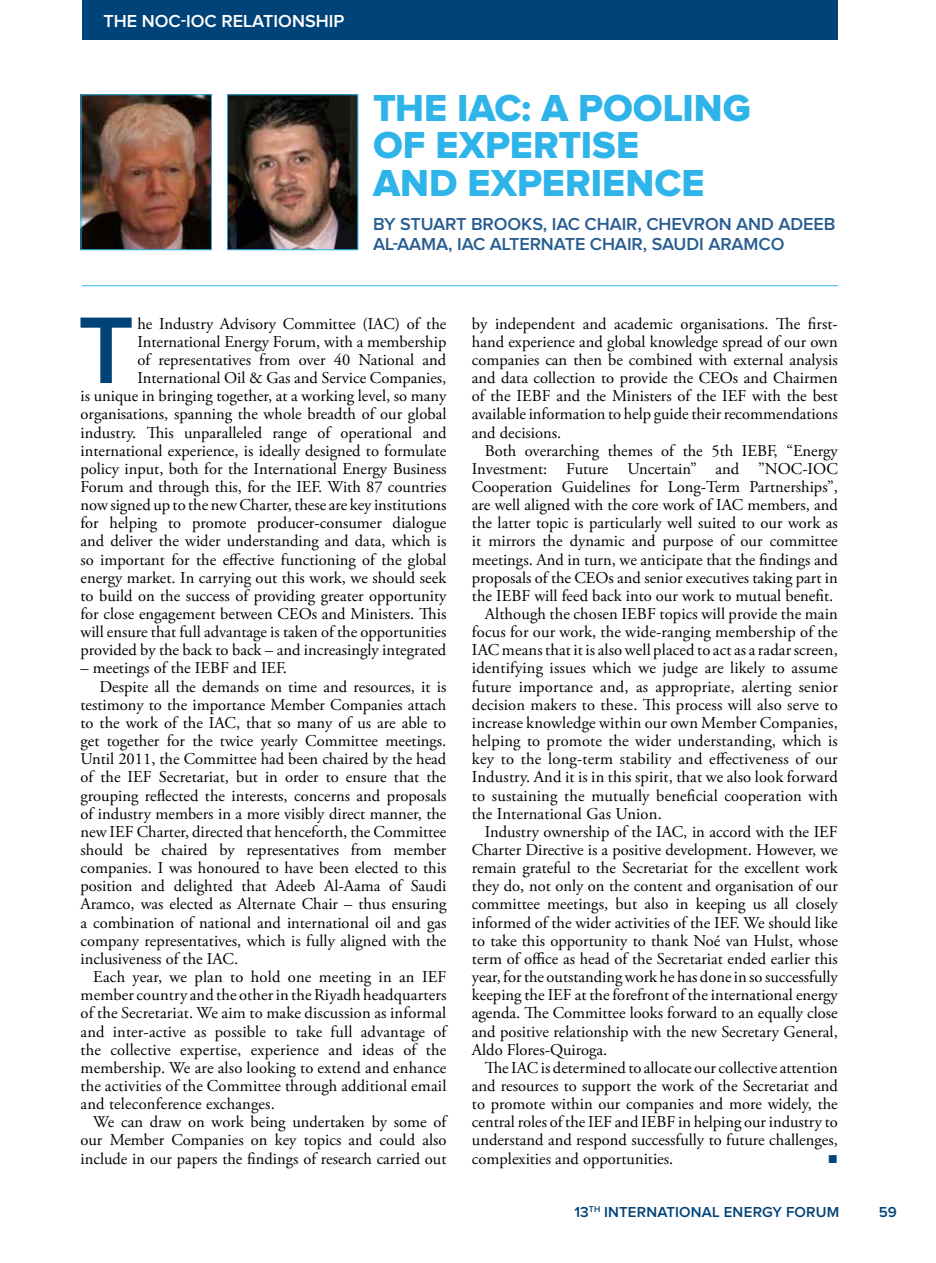
<style>
.page{position:relative;width:936px;height:1263px;background:#fff}
.page>*{position:absolute;margin:0;border:0;box-sizing:border-box;transform-origin:0 0}
.t1{font:600 98.1px "Proxima Nova";color:#004379}
.t2{font:39px/37.5px "Proxima Nova Extrabld";color:#2fb4e9}
.t3{font:600 18px "Proxima Nova";letter-spacing:-.005em;color:#285d91}
.t4{font:600 18px "Proxima Nova";color:#fff}
.t5{font:16.5px/18.1px "Adobe Garamond Pro";color:#000;text-align:right}
.t6{font:600 15px "Proxima Nova";letter-spacing:.01em;color:#004379}
.t7{font:13.5px "Wingdings";color:#004379}
</style>
<div class="page">
<hr style="left:82px;top:285px;width:755px;height:1px;background:#2fb4e9">
<img style="left:83px;top:97px;width:126px;height:151px">
<div style="left:82px;top:0;width:755px;height:39px;background:#004379"></div>
<img style="left:229px;top:97px;width:127px;height:151px">
<div style="left:227px;top:95px;width:131px;height:155px;border:1px solid #2fb4e9"></div>
<p class="t4" style="left:103px;top:10px;width:129px">THE NOC-IOC RELATIONSHI</p>
<p class="t4" style="left:333px;top:10px;width:12px">P</p>
<h2 class="t2" style="left:373px;top:90px;width:379px">THE IAC: A POOLING<br>OF EXPERTISE<br>AND EXPERIENCE</h2>
<p class="t3" style="left:373px;top:214px;width:50px">BY STUART</p>
<p class="t3" style="left:471px;top:214px;width:25px">BROO</p>
<p class="t3" style="left:521px;top:214px;width:75px">KS, IAC CHAIR</p>
<p class="t3" style="left:637px;top:214px;width:70px">, CHEVRON</p>
<p class="t3" style="left:736px;top:214px;width:78px">AND ADEEB</p>
<p class="t3" style="left:373px;top:234px;width:51px">AL-AAMA</p>
<p class="t3" style="left:448px;top:234px;width:65px">, IAC ALTERNATE</p>
<p class="t3" style="left:590px;top:234px;width:23px">CHAIR</p>
<p class="t3" style="left:642px;top:234px;width:91px">, SAU DI ARAMCO</p>
<p class="t5" style="left:80px;top:315px;width:367px">he Industry Advisory Committee (IAC) of the International Energy Forum, with a membership<br>of representatives from over 40 National and International Oil &amp; Gas and Service Companies,<br>is unique in bringing together, at a working level, so many organisations, spanning the whole breadth of our global industry. This unparalleled range of operational and international experience, is ideally designed to formulate policy input, both for the International Energy Business Forum and through this, for the IEF. With 87 countries now signed up to the new Charter, these are key institutions for helping to promote producer-consumer dialogue and deliver the wider understanding and data, which is so important for the effective functioning of the global energy market. In carrying out this work, we should seek to build on the success of providing greater opportunity for close engagement between CEOs and Ministers. This will ensure that full advantage is taken of the opportunities provided by the back to back – and increasingly integrated</p>
<p class="t5" style="left:80px;top:660px;width:208px">– meetings of the IEBF and IEF.</p>
<p class="t5" style="left:99px;top:678px;width:348px">Despite all the demands on time and resources, it is</p>
<p class="t5" style="left:80px;top:696px;width:367px">testimony to the importance Member Companies attach</p>
<p class="t5" style="left:80px;top:714px;width:367px">to the work of the IAC, that so many of us are able to</p>
<p class="t5" style="left:80px;top:732px;width:367px">get together for the twice yearly Committee meetings.</p>
<p class="t5" style="left:80px;top:750px;width:367px">Until 2011, the Committee had been chaired by the head</p>
<p class="t5" style="left:80px;top:769px;width:367px">of the IEF Secretariat, but in order to ensure that the</p>
<p class="t5" style="left:80px;top:787px;width:367px">grouping reflected the interests, concerns and proposals</p>
<p class="t5" style="left:80px;top:805px;width:367px">of industry members in a more visibly direct manner, the</p>
<p class="t5" style="left:80px;top:823px;width:367px">new IEF Charter, directed that henceforth, the Committee</p>
<p class="t5" style="left:80px;top:841px;width:367px">should be chaired by representatives from member</p>
<p class="t5" style="left:80px;top:859px;width:367px">companies. I was honoured to have been elected to this</p>
<p class="t5" style="left:80px;top:877px;width:367px">position and delighted that Adeeb Al-Aama of Saudi</p>
<p class="t5" style="left:80px;top:896px;width:367px">Aramco, was elected as Alternate Chair – thus ensuring</p>
<p class="t5" style="left:80px;top:914px;width:367px">a combination of national and international oil and gas</p>
<p class="t5" style="left:80px;top:932px;width:367px">company representatives, which is fully aligned with the</p>
<p class="t5" style="left:80px;top:950px;width:159px">inclusiveness of the IAC.</p>
<p class="t5" style="left:93px;top:968px;width:354px">Each year, we plan to hold one meeting in an IEF</p>
<p class="t5" style="left:80px;top:986px;width:367px">member country and the other in the Riyadh headquarters</p>
<p class="t5" style="left:80px;top:1005px;width:367px">of the Secretariat. We aim to make discussion as informal</p>
<p class="t5" style="left:80px;top:1023px;width:367px">and inter-active as possible to take full advantage of</p>
<p class="t5" style="left:80px;top:1041px;width:367px">the collective expertise, experience and ideas of the</p>
<p class="t5" style="left:80px;top:1059px;width:367px">membership. We are also looking to extend and enhance</p>
<p class="t5" style="left:80px;top:1077px;width:367px">the activities of the Committee through additional email</p>
<p class="t5" style="left:80px;top:1095px;width:196px">and teleconference exchanges.</p>
<p class="t5" style="left:93px;top:1113px;width:354px">We can draw on work being undertaken by some of</p>
<p class="t5" style="left:80px;top:1132px;width:367px">our Member Companies on key topics and could also</p>
<p class="t5" style="left:80px;top:1150px;width:367px">include in our papers the findings of research carried out</p>
<h1 class="t1" style="left:78px;top:295px;width:58px">T</h1>
<p class="t5" style="left:472px;top:315px;width:367px;text-align:justify">by independent and academic organisations. The first&shy;hand experience and global knowledge spread of our own companies can then be combined with external analysis and data collection to provide the CEOs and Chairmen of the IEBF and the Ministers of the IEF with the best available information to help guide their recommendations and decisions.</p>
<p class="t5" style="left:484px;top:442px;width:354px">Both overarching themes of the 5th IEBF, “Energy</p>
<p class="t5" style="left:472px;top:460px;width:367px">Investment: Future Uncertain” and ”NOC-IOC</p>
<p class="t5" style="left:472px;top:478px;width:367px">Cooperation Guidelines for Long-Term Partnerships”,</p>
<p class="t5" style="left:472px;top:496px;width:367px">are well aligned with the core work of IAC members, and</p>
<p class="t5" style="left:472px;top:514px;width:367px">the latter topic is particularly well suited to our work as</p>
<p class="t5" style="left:472px;top:533px;width:367px">it mirrors the dynamic and purpose of our committee</p>
<p class="t5" style="left:472px;top:551px;width:367px">meetings. And in turn, we anticipate that the findings and</p>
<p class="t5" style="left:472px;top:569px;width:367px">proposals of the CEOs and senior executives taking part in</p>
<p class="t5" style="left:472px;top:587px;width:363px">the IEBF will feed back into our work to mutual benefit.</p>
<p class="t5" style="left:484px;top:605px;width:354px">Although the chosen IEBF topics will provide the main</p>
<p class="t5" style="left:472px;top:623px;width:367px">focus for our work, the wide-ranging membership of the</p>
<p class="t5" style="left:472px;top:642px;width:367px">IAC means that it is also well placed to act as a radar screen,</p>
<p class="t5" style="left:472px;top:660px;width:367px">identifying issues which we judge are likely to assume</p>
<p class="t5" style="left:472px;top:678px;width:367px">future importance and, as appropriate, alerting senior</p>
<p class="t5" style="left:472px;top:696px;width:367px">decision makers to these. This process will also serve to</p>
<p class="t5" style="left:472px;top:714px;width:367px">increase knowledge within our own Member Companies,</p>
<p class="t5" style="left:472px;top:732px;width:367px">helping to promote the wider understanding, which is</p>
<p class="t5" style="left:472px;top:750px;width:367px">key to the long-term stability and effectiveness of our</p>
<p class="t5" style="left:472px;top:769px;width:367px">Industry. And it is in this spirit, that we also look forward</p>
<p class="t5" style="left:472px;top:787px;width:367px">to sustaining the mutually beneficial cooperation with</p>
<p class="t5" style="left:472px;top:805px;width:191px">the International Gas Union.</p>
<p class="t5" style="left:484px;top:823px;width:354px">Industry ownership of the IAC, in accord with the IEF</p>
<p class="t5" style="left:472px;top:841px;width:367px">Charter Directive is a positive development. However, we</p>
<p class="t5" style="left:472px;top:859px;width:367px">remain grateful to the Secretariat for the excellent work</p>
<p class="t5" style="left:472px;top:877px;width:367px">they do, not only on the content and organisation of our</p>
<p class="t5" style="left:472px;top:896px;width:367px">committee meetings, but also in keeping us all closely</p>
<p class="t5" style="left:472px;top:914px;width:367px">informed of the wider activities of the IEF. We should like</p>
<p class="t5" style="left:472px;top:932px;width:367px">to take this opportunity to thank Noé van Hulst, whose</p>
<p class="t5" style="left:472px;top:950px;width:367px">term of office as head of the Secretariat ended earlier this</p>
<p class="t5" style="left:472px;top:968px;width:367px">year, for the outstanding work he has done in so successfully</p>
<p class="t5" style="left:472px;top:986px;width:367px">keeping the IEF at the forefront of the international energy</p>
<p class="t5" style="left:472px;top:1005px;width:367px">agenda. The Committee looks forward to an equally close</p>
<p class="t5" style="left:472px;top:1023px;width:367px">and positive relationship with the new Secretary General,</p>
<p class="t5" style="left:472px;top:1041px;width:137px">Aldo Flores-Quiroga.</p>
<p class="t5" style="left:484px;top:1059px;width:354px">The IAC is determined to allocate our collective attention</p>
<p class="t5" style="left:472px;top:1077px;width:367px">and resources to support the work of the Secretariat and</p>
<p class="t5" style="left:472px;top:1095px;width:367px">to promote within our companies and more widely, the</p>
<p class="t5" style="left:472px;top:1113px;width:367px">central roles of the IEF and IEBF in helping our industry to</p>
<p class="t5" style="left:472px;top:1132px;width:367px">understand and respond successfully to future challenges,</p>
<p class="t5" style="left:472px;top:1150px;width:203px">complexities and opportunities.</p>
<p class="t7" style="left:827px;top:1151px;width:12px">■</p>
<p class="t6" style="left:574px;top:1203px;width:266px">13<sup>TH</sup> INTERNATIONAL ENERGY FORUM</p>
<p class="t6" style="left:878px;top:1203px;width:19px">59</p>
</div>
